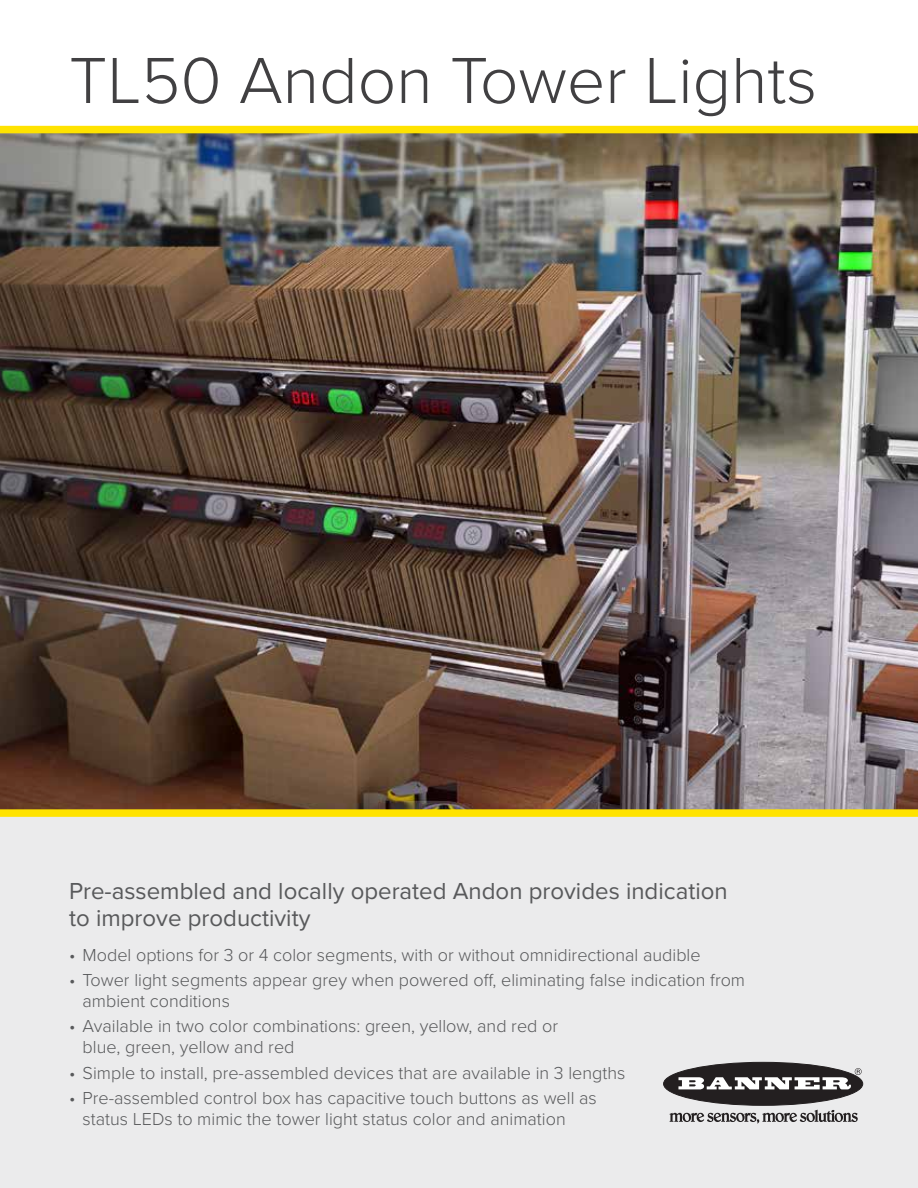
<style>
.page{position:relative;width:918px;height:1188px;background:#fff}
.page>*{position:absolute;margin:0;border:0;box-sizing:border-box;transform-origin:0 0}
.t1{font:300 67.5px "Proxima Nova";color:#414042}
.t2{font:24px/27px "Proxima Nova";color:#58595b}
.t3{font:300 18px/21px "Proxima Nova";color:#58595b}
</style>
<div class="page">
<div style="left:0;top:127px;width:918px;height:1061px;background:#ebebec"></div>
<img style="left:0;top:133px;width:918px;height:676px">
<div style="left:664px;top:1062px;width:199px;height:43px;background:#231f20;border-radius:50%"></div>
<div style="left:663px;top:1062px;width:200px;height:44px;border:1px solid #231f20;border-radius:50%"></div>
<svg style="left:678px;top:1068px;width:184px;height:21px"></svg>
<svg style="left:670px;top:1110px;width:188px;height:13px"></svg>
<div style="left:0;top:809px;width:918px;height:8px;background:#ffe300"></div>
<div style="left:0;top:126px;width:918px;height:7px;background:#ffe300"></div>
<h1 class="t1" style="left:69px;top:30px;width:749px">TL50 Andon Tower Lights</h1>
<h2 class="t2" style="left:69px;top:877px;width:660px">Pre-assembled and locally operated Andon provides indication to improve productivity</h2>
<p class="t3" style="left:69px;top:943px;width:633px">• Model options for 3 or 4 color segments, with or without omnidirectional audible</p>
<p class="t3" style="left:83px;top:969px;width:664px;text-indent:-14px">• Tower light segments appear grey when powered off, eliminating false indication from ambient conditions</p>
<p class="t3" style="left:83px;top:1015px;width:477px;text-indent:-14px">• Available in two color combinations: green, yellow, and red or blue, green, yellow and red</p>
<p class="t3" style="left:69px;top:1061px;width:558px">• Simple to install, pre-assembled devices that are available in 3 lengths</p>
<p class="t3" style="left:83px;top:1087px;width:516px;text-indent:-14px">• Pre-assembled control box has capacitive touch buttons as well as status LEDs to mimic the tower light status color and animation</p>
</div>
